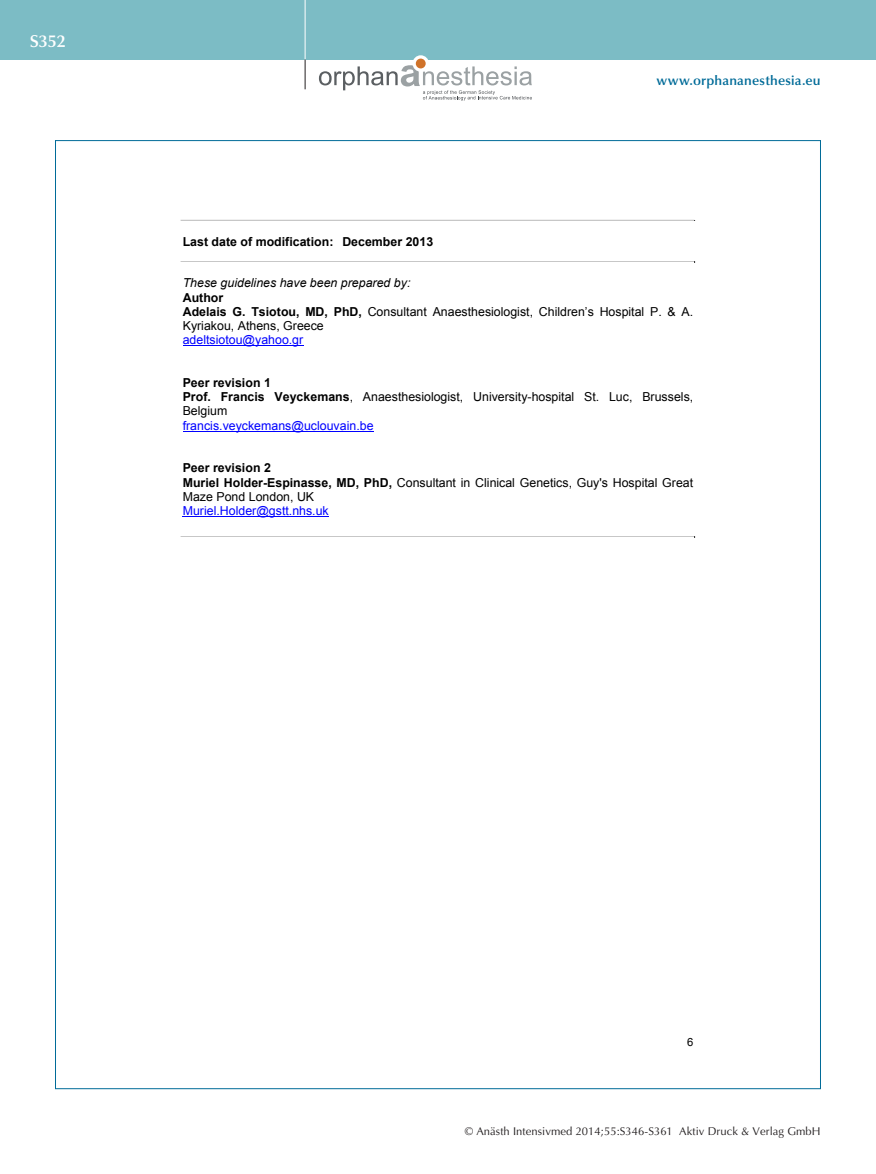
<style>
.page{position:relative;width:876px;height:1174px;background:#fff}
.page>*{position:absolute;margin:0;border:0;box-sizing:border-box;transform-origin:0 0}
.t1{font:600 17.25px "Optima";color:#fff}
.t2{font:600 13.5px "Optima";letter-spacing:.015em;color:#006b98}
.t3{font:12.3px/14.2px "Arial";color:#000}
.t4{font:12.3px "Arial";color:#00f}
.t5{font:700 12.3px "Arial";color:#000}
.t6{font:italic 12.3px "Arial";color:#000}
.t7{font:11.25px "Optima";letter-spacing:.005em;color:#231f20}
.t8{font:11.25px "Arial";color:#000}
.s1{font-weight:700}
</style>
<div class="page">
<div style="left:0;top:0;width:876px;height:60px;background:#7cbcc5"></div>
<hr style="left:305px;top:0;width:1px;height:60px;background:#fff">
<svg style="left:305px;top:60px;width:1px;height:29px"></svg>
<svg style="left:412px;top:55px;width:17px;height:17px"></svg>
<div style="left:416px;top:59px;width:10px;height:9px;background:#d0732a;border-radius:50%"></div>
<svg style="left:319px;top:65px;width:213px;height:35px"></svg>
<img style="left:180px;top:261px;width:516px;height:2px">
<hr style="left:183px;top:345px;width:120px;height:1px;background:#00f">
<hr style="left:183px;top:431px;width:191px;height:1px;background:#00f">
<hr style="left:183px;top:516px;width:146px;height:1px;background:#00f">
<img style="left:180px;top:536px;width:516px;height:2px">
<h1 class="t1" style="left:30px;top:31px;width:37px">S352</h1>
<p class="t2" style="left:656px;top:73px;width:166px">www.orphananesthesia.eu</p>
<p class="t5" style="left:183px;top:234px;width:252px">Last date of modification: December 2013</p>
<p class="t6" style="left:183px;top:275px;width:229px">These guidelines have been prepared by:</p>
<p class="t3" style="left:183px;top:290px;width:512px"><span class="s1">Author<br>Adelais G. Tsiotou, MD, PhD,</span> Consultant Anaesthesiologist, Children’s Hospital P. &amp; A.<br>Kyriakou, Athens, Greece</p>
<p class="t4" style="left:183px;top:332px;width:122px">adeltsiotou@yahoo.gr</p>
<p class="t3" style="left:183px;top:376px;width:512px"><span class="s1">Peer revision 1<br>Prof. Francis Veyckemans</span>, Anaesthesiologist, University-hospital St. Luc, Brussels,<br>Belgium</p>
<p class="t4" style="left:183px;top:417px;width:192px">francis.veyckemans@uclouvain.be</p>
<p class="t3" style="left:183px;top:461px;width:512px"><span class="s1">Peer revision 2<br>Muriel Holder-Espinasse, MD, PhD,</span> Consultant in Clinical Genetics, Guy's Hospital Great<br>Maze Pond London, UK</p>
<p class="t4" style="left:183px;top:503px;width:148px">Muriel.Holder@gstt.nhs.uk</p>
<p class="t8" style="left:687px;top:1035px;width:8px">6</p>
<p class="t7" style="left:465px;top:1125px;width:357px">© Anästh Intensivmed 2014;55:S346-S361 Aktiv Druck &amp; Verlag GmbH</p>
</div>
